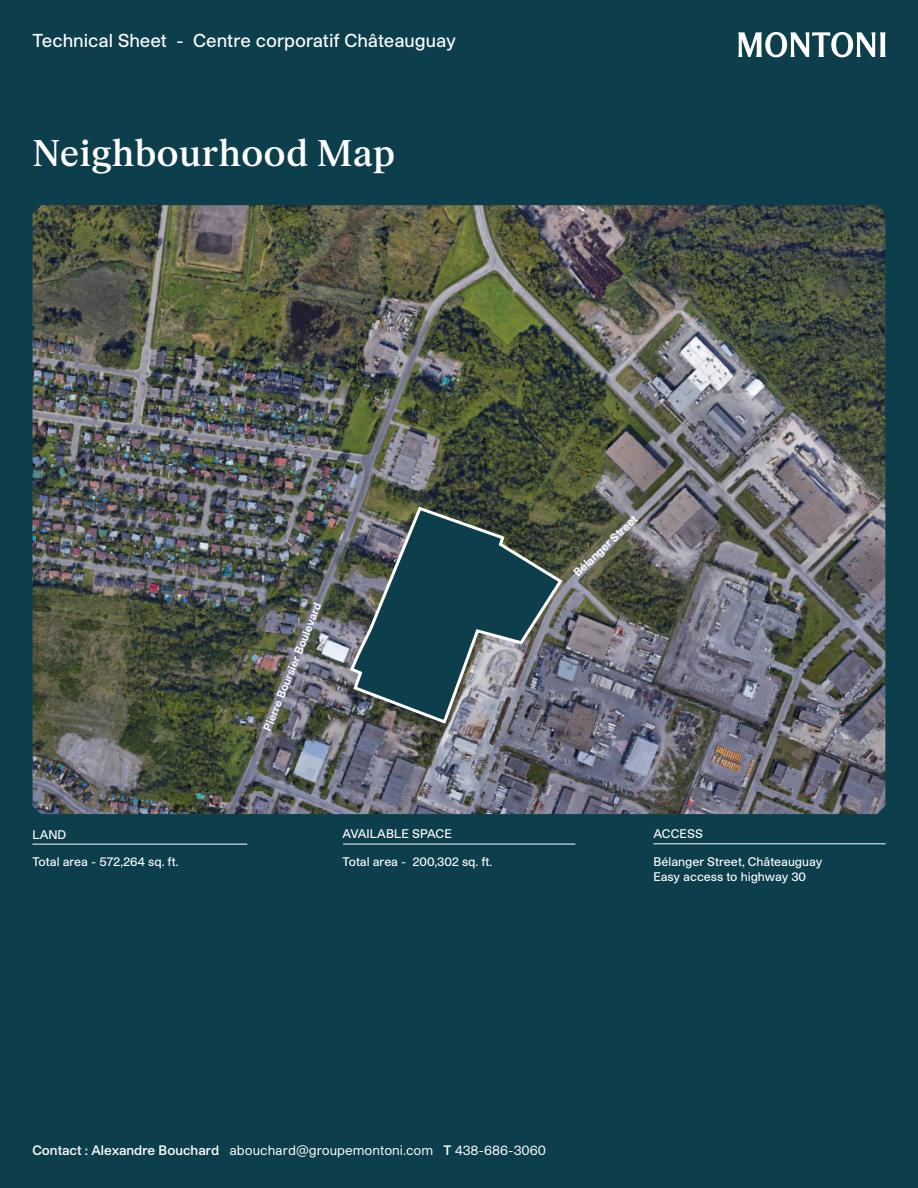
<style>
.page{position:relative;width:918px;height:1188px;background:#0c3e4c}
.page>*{position:absolute;margin:0;border:0;box-sizing:border-box;transform-origin:0 0}
.t1{font:500 36px "FK Roman Standard";color:#fff}
.t2{font:500 18px "Studio Pro";color:#fff}
.t3{font:13.2px "Studio Pro";color:#fff}
.t4{font:500 12px/15px "Studio Pro";color:#fff}
.t5{font:700 11.1px "Studio Pro";color:#fff}
.s1{font-weight:600}
</style>
<div class="page">
<svg style="left:738px;top:32px;width:148px;height:25px"></svg>
<img style="left:33px;top:205px;width:852px;height:609px">
<hr style="left:32px;top:844px;width:215px;height:1px;background:#fff">
<hr style="left:343px;top:844px;width:232px;height:1px;background:#fff">
<hr style="left:653px;top:843px;width:233px;height:1px;background:#fff">
<img style="left:348px;top:505px;width:217px;height:221px">
<h2 class="t2" style="left:32px;top:28px;width:425px">Technical Sheet - Centre corporatif Châteauguay</h2>
<p class="t1" style="left:32px;top:126px;width:364px">Neighbourhood Map</p>
<p class="t4" style="left:32px;top:826px;width:35px">LAND</p>
<p class="t4" style="left:32px;top:854px;width:148px">Total area - 572,264 sq. ft.</p>
<p class="t5" style="left:260px;top:727px;width:138px;rotate:-68deg">Pierre Boursier Boulevard</p>
<p class="t4" style="left:343px;top:826px;width:111px">AVAILABLE SPACE</p>
<p class="t4" style="left:342px;top:853px;width:151px">Total area - 200,302 sq. ft.</p>
<p class="t5" style="left:570px;top:568px;width:85px;rotate:-43deg">Bélanger Street</p>
<p class="t4" style="left:653px;top:826px;width:51px">ACCESS</p>
<p class="t4" style="left:653px;top:853px;width:170px">Bélanger Street, Châteauguay<br>Easy access to highway 30</p>
<p class="t3" style="left:32px;top:1142px;width:515px"><span class="s1">Contact : Alexandre Bouchard</span> abouchard@groupemontoni.com <span class="s1">T</span> 438-686-3060</p>
</div>
